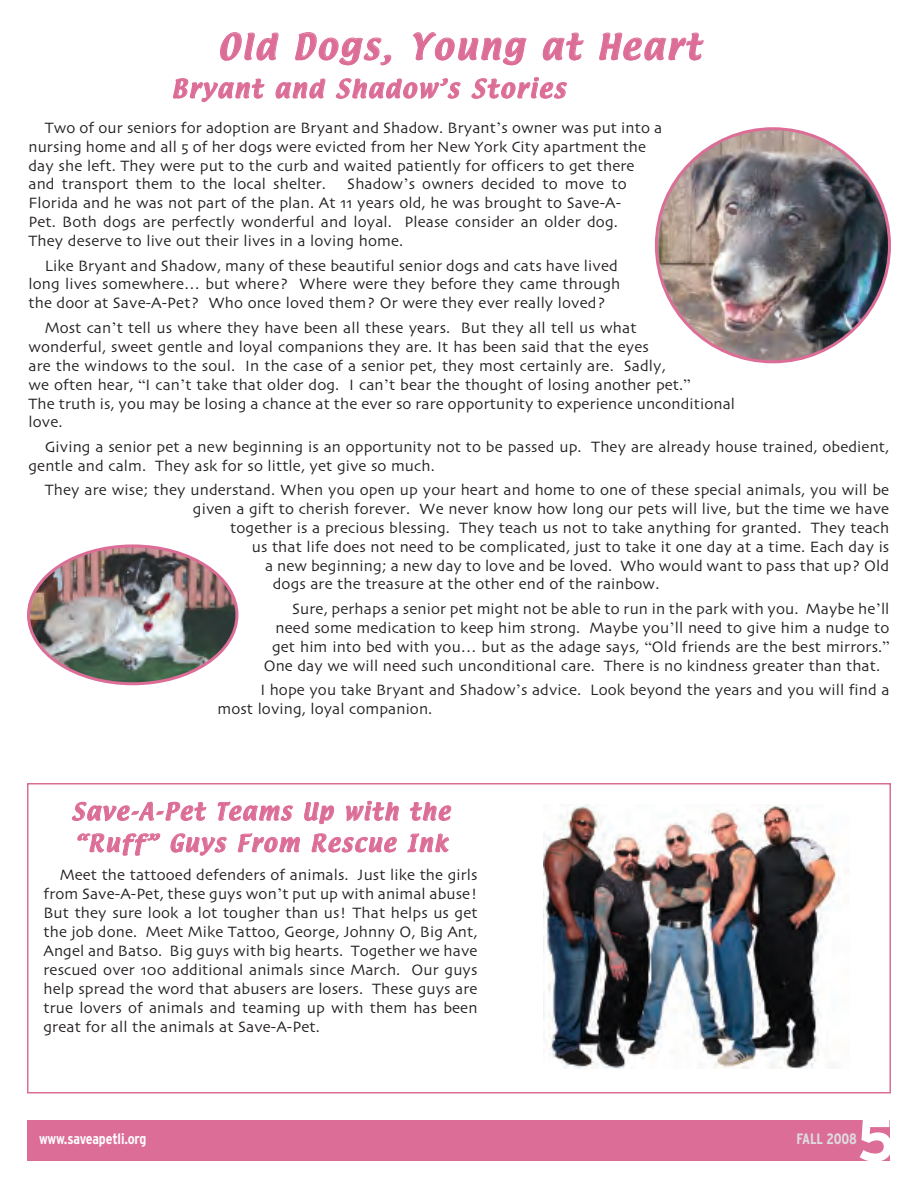
<style>
.page{position:relative;width:918px;height:1188px;background:#fff}
.page>*{position:absolute;margin:0;border:0;box-sizing:border-box;transform-origin:0 0}
.t1{font:700 60px "Interstate";color:#fff;scale:.95 1}
.t2{font:31.5px "Textile";letter-spacing:.085em;color:#dc6d97}
.t3{font:22.5px "Textile";letter-spacing:.085em;color:#dc6d97}
.t4{font:21px/31.5px "Textile";letter-spacing:.085em;color:#dc6d97}
.t5{font:15.75px/18.9px "Skia";letter-spacing:.005em;color:#231f20}
.t6{font:700 condensed 15px "Interstate";letter-spacing:-.01em;color:#fff}
.t7{font:700 condensed 15px "Interstate";letter-spacing:-.01em;color:#dcdddf}
.s1{font-family:"Times New Roman MS"}
</style>
<div class="page">
<div style="left:27px;top:1120px;width:863px;height:41px;background:#dc6d97"></div>
<img style="left:655px;top:127px;width:236px;height:236px">
<img style="left:27px;top:544px;width:211px;height:141px">
<div style="left:27px;top:783px;width:864px;height:311px;border:2px solid #dc6d97"></div>
<img style="left:544px;top:804px;width:295px;height:264px">
<h2 class="t2" style="left:218px;top:30px;width:484px">Old Dogs, Young at Heart</h2>
<h3 class="t3" style="left:172px;top:77px;width:395px">Bryant and Shadow’s Stories</h3>
<p class="t5" style="left:28px;top:118px;width:635px;text-indent:16px">Two of our seniors for adoption are Bryant and Shadow. Bryant<span class="s1">’</span>s owner was put into a nursing home and all 5 of her dogs were evicted from her New York City apartment the day she left. They were put to the curb and waited patiently for officers to get there and transport them to the local shelter.</p>
<p class="t5" style="left:28px;top:175px;width:600px;text-indent:319px">Shadow<span class="s1">’</span>s owners decided to move to Florida and he was not part of the plan. At 11 years old, he was brought to Save-A-Pet. Both dogs are perfectly wonderful and loyal. Please consider an older dog.<br>They deserve to live out their lives in a loving home.</p>
<p class="t5" style="left:28px;top:256px;width:593px;text-indent:16px">Like Bryant and Shadow, many of these beautiful senior dogs and cats have lived long lives somewhere… but where? Where were they before they came through the door at Save-A-Pet? Who once loved them? Or were they ever really loved?</p>
<p class="t5" style="left:29px;top:318px;width:708px;text-indent:16px">Most can<span class="s1">’</span>t tell us where they have been all these years. But they all tell us what<br>wonderful, sweet gentle and loyal companions they are. It has been said that the eyes<br>are the windows to the soul. In the case of a senior pet, they most certainly are. Sadly,<br>we often hear, <span class="s1">“</span>I can<span class="s1">’</span>t take that older dog. I can<span class="s1">’</span>t bear the thought of losing another pet.<span class="s1">”<br></span>The truth is, you may be losing a chance at the ever so rare opportunity to experience unconditional love.</p>
<p class="t5" style="left:29px;top:437px;width:862px;text-indent:16px">Giving a senior pet a new beginning is an opportunity not to be passed up. They are already house trained, obedient, gentle and calm. They ask for so little, yet give so much.</p>
<p class="t5" style="left:45px;top:480px;width:846px">They are wise; they understand. When you open up your heart and home to one of these special animals, you will be</p>
<p class="t5" style="left:193px;top:499px;width:698px">given a gift to cherish forever. We never know how long our pets will live, but the time we have</p>
<p class="t5" style="left:230px;top:518px;width:661px">together is a precious blessing. They teach us not to take anything for granted. They teach</p>
<p class="t5" style="left:252px;top:537px;width:639px">us that life does not need to be complicated, just to take it one day at a time. Each day is</p>
<p class="t5" style="left:265px;top:556px;width:626px">a new beginning; a new day to love and be loved. Who would want to pass that up? Old</p>
<p class="t5" style="left:273px;top:575px;width:388px">dogs are the treasure at the other end of the rainbow.</p>
<p class="t5" style="left:292px;top:599px;width:599px">Sure, perhaps a senior pet might not be able to run in the park with you. Maybe he<span class="s1">’</span>ll</p>
<p class="t5" style="left:276px;top:618px;width:615px">need some medication to keep him strong. Maybe you<span class="s1">’</span>ll need to give him a nudge to</p>
<p class="t5" style="left:272px;top:637px;width:619px">get him into bed with you… but as the adage says, <span class="s1">“</span>Old friends are the best mirrors.<span class="s1">”</span></p>
<p class="t5" style="left:264px;top:656px;width:618px">One day we will need such unconditional care. There is no kindness greater than that.</p>
<p class="t5" style="left:218px;top:680px;width:673px;text-indent:43px">I hope you take Bryant and Shadow<span class="s1">’</span>s advice. Look beyond the years and you will find a most loving, loyal companion.</p>
<h3 class="t4" style="left:72px;top:797px;width:380px">Save-A-Pet Teams Up with the “Ruff” Guys From Rescue Ink</h3>
<p class="t5" style="left:43px;top:866px;width:436px;text-align:justify;text-indent:16px">Meet the tattooed defenders of animals. Just like the girls from Save-A-Pet, these guys won<span class="s1">’</span>t put up with animal abuse!<br>But they sure look a lot tougher than us! That helps us get the job done. Meet Mike Tattoo, George, Johnny O, Big Ant, Angel and Batso. Big guys with big hearts. Together we have rescued over 100 additional animals since March. Our guys help spread the word that abusers are losers. These guys are true lovers of animals and teaming up with them has been great for all the animals at Save-A-Pet.</p>
<h1 class="t1" style="left:857px;top:1105px;width:42px">5</h1>
<p class="t6" style="left:39px;top:1130px;width:109px">www.saveapetli.org</p>
<p class="t7" style="left:797px;top:1130px;width:62px">FALL 2008</p>
</div>
